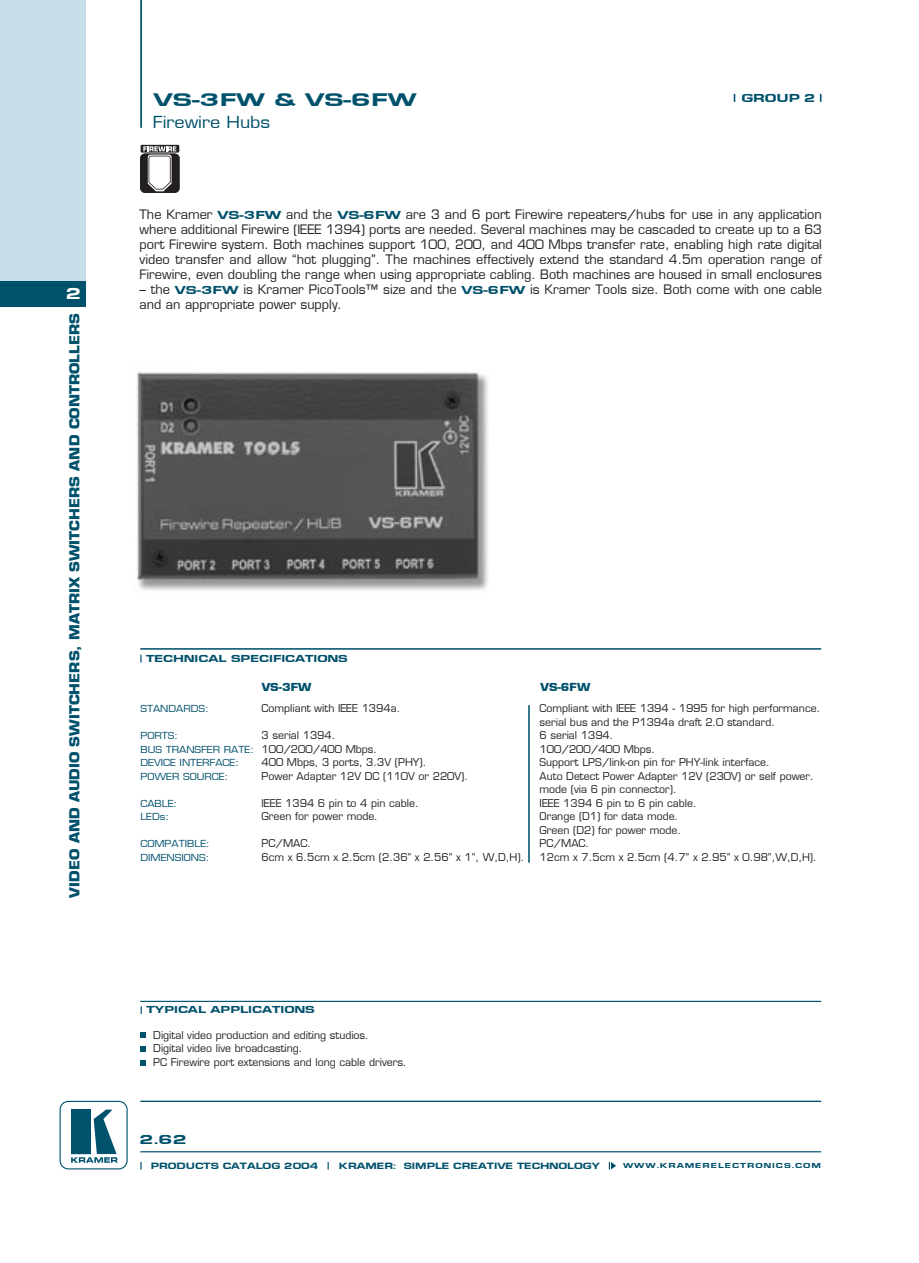
<style>
.page{position:relative;width:919px;height:1263px;background:#fff}
.page>*{position:absolute;margin:0;border:0;box-sizing:border-box;transform-origin:0 0}
.Products_name{font:800 18.9px "Eurose Wide";color:#00516c;scale:1.11 1}
.t1{font:800 16.5px "Eurose Wide";color:#fff}
.Product_full_name{font:500 16.2px "Eurostile";color:#00516c;scale:1.11 1}
.t2{font:900 13.5px "Eurostile";color:#00516c;scale:1.11 1}
.t3{font:800 13.5px "Eurose Wide";color:#00516c;scale:1.11 1}
.product_description{font:500 12.75px/15px "Eurostile";color:#231f20;text-align:justify}
.t4{font:800 12px "Eurose Wide";color:#00516c}
.Product_full_name-2{font:900 10.8px "Eurostile";color:#00516c;scale:1.11 1}
.technical_specifications_colomn2{font:500 10.5px/13.5px "Eurostile";color:#231f20}
.typical_application{font:500 10.5px "Eurostile";color:#231f20}
.t5{font:800 10.5px "Eurose Wide";color:#00516c}
.technical_specifications_-_colomn_1{font:500 9.45px/13.5px "Eurostile";color:#00516c;scale:1.11 1}
.t6{font:800 9.45px "Eurose Wide";color:#00516c;scale:.95 1}
.t7{font:800 7.5px "Eurose Wide";letter-spacing:.13em;color:#00516c}
.s1{font-family:"Eurose Wide";font-weight:800;font-size:12px;color:#00516c}
</style>
<div class="page">
<img style="left:136px;top:372px;width:352px;height:219px">
<hr style="left:140px;top:0;width:2px;height:128px;background:#00516c">
<hr style="left:140px;top:648px;width:681px;height:1px;background:#00516c">
<hr style="left:140px;top:1001px;width:681px;height:1px;background:#00516c">
<div style="left:0;top:0;width:85px;height:307px;background:#c6deea"></div>
<hr style="left:140px;top:1151px;width:681px;height:1px;background:#00516c">
<hr style="left:140px;top:1101px;width:681px;height:1px;background:#00516c">
<svg style="left:733px;top:94px;width:2px;height:8px"></svg>
<svg style="left:819px;top:94px;width:2px;height:8px"></svg>
<svg style="left:59px;top:1100px;width:69px;height:69px"></svg>
<div style="left:0;top:281px;width:85px;height:26px;background:#00516c"></div>
<svg style="left:327px;top:1162px;width:2px;height:7px"></svg>
<svg style="left:608px;top:1162px;width:8px;height:7px"></svg>
<svg style="left:140px;top:1032px;width:6px;height:6px"></svg>
<svg style="left:140px;top:1046px;width:6px;height:6px"></svg>
<svg style="left:140px;top:1060px;width:6px;height:5px"></svg>
<hr style="left:528px;top:705px;width:1px;height:158px;background:#00516c">
<svg style="left:141px;top:145px;width:38px;height:8px"></svg>
<div style="left:140px;top:154px;width:39px;height:39px;background:#231f20;border-radius:4px"></div>
<div style="left:140px;top:154px;width:39px;height:39px;border:1px solid #231f20;border-radius:4px"></div>
<svg style="left:143px;top:146px;width:33px;height:45px"></svg>
<p class="t1" style="left:66px;top:284px;width:17px">2</p>
<p class="t2" style="left:66px;top:897px;width:528px;rotate:-90deg">VIDEO AND AUDIO SWITCHERS, MATRIX SWITCHERS AND CONTROLLERS</p>
<p class="Products_name" style="left:153px;top:89px;width:238px">VS-3FW &amp; VS-6FW</p>
<p class="Product_full_name" style="left:153px;top:112px;width:107px">Firewire Hubs</p>
<p class="t4" style="left:741px;top:91px;width:76px">GROUP 2</p>
<p class="product_description" style="left:139px;top:207px;width:684px">The Kramer <span class="s1">VS-3FW</span> and the <span class="s1">VS-6FW</span> are 3 and 6 port Firewire repeaters/hubs for use in any application where additional Firewire (IEEE 1394) ports are needed. Several machines may be cascaded to create up to a 63 port Firewire system. Both machines support 100, 200, and 400 Mbps transfer rate, enabling high rate digital video transfer and allow “hot plugging”. The machines effectively extend the standard 4.5m operation range of Firewire, even doubling the range when using appropriate cabling. Both machines are housed in small enclosures</p>
<p class="product_description" style="left:139px;top:282px;width:684px">– the <span class="s1">VS-3FW</span> is Kramer PicoTools™ size and the <span class="s1">VS-6FW</span> is Kramer Tools size. Both come with one cable and an appropriate power supply.</p>
<p class="t5" style="left:146px;top:653px;width:203px">TECHNICAL SPECIFICATIONS</p>
<p class="technical_specifications_-_colomn_1" style="left:140px;top:702px;width:63px">STANDARDS:</p>
<p class="technical_specifications_-_colomn_1" style="left:140px;top:729px;width:35px">PORTS:</p>
<p class="technical_specifications_-_colomn_1" style="left:140px;top:742px;width:104px">BUS TRANSFER RATE:<br>DEVICE INTERFACE:</p>
<p class="technical_specifications_-_colomn_1" style="left:140px;top:769px;width:81px">POWER SOURCE:</p>
<p class="technical_specifications_-_colomn_1" style="left:140px;top:796px;width:35px">CABLE:</p>
<p class="technical_specifications_-_colomn_1" style="left:140px;top:810px;width:27px">LEDs:</p>
<p class="technical_specifications_-_colomn_1" style="left:140px;top:837px;width:64px">COMPATIBLE:</p>
<p class="technical_specifications_-_colomn_1" style="left:140px;top:850px;width:64px">DIMENSIONS:</p>
<p class="Product_full_name-2" style="left:262px;top:680px;width:46px">VS-3FW</p>
<p class="Product_full_name-2" style="left:540px;top:680px;width:46px">VS-6FW</p>
<p class="technical_specifications_colomn2" style="left:261px;top:702px;width:140px">Compliant with IEEE 1394a.</p>
<p class="technical_specifications_colomn2" style="left:261px;top:729px;width:75px">3 serial 1394.</p>
<p class="technical_specifications_colomn2" style="left:261px;top:742px;width:117px">100/200/400 Mbps.</p>
<p class="technical_specifications_colomn2" style="left:261px;top:756px;width:166px">400 Mbps, 3 ports, 3.3V (PHY).</p>
<p class="technical_specifications_colomn2" style="left:261px;top:769px;width:208px">Power Adapter 12V DC (110V or 220V).</p>
<p class="technical_specifications_colomn2" style="left:261px;top:796px;width:158px">IEEE 1394 6 pin to 4 pin cable.</p>
<p class="technical_specifications_colomn2" style="left:261px;top:810px;width:118px">Green for power mode.</p>
<p class="technical_specifications_colomn2" style="left:261px;top:837px;width:51px">PC/MAC.</p>
<p class="technical_specifications_colomn2" style="left:261px;top:850px;width:264px">6cm x 6.5cm x 2.5cm (2.36” x 2.56” x 1”, W,D,H).</p>
<p class="technical_specifications_colomn2" style="left:539px;top:702px;width:282px">Compliant with IEEE 1394 - 1995 for high performance. serial bus and the P1394a draft 2.0 standard.</p>
<p class="technical_specifications_colomn2" style="left:539px;top:729px;width:75px">6 serial 1394.</p>
<p class="technical_specifications_colomn2" style="left:539px;top:742px;width:117px">100/200/400 Mbps.</p>
<p class="technical_specifications_colomn2" style="left:539px;top:756px;width:232px">Support LPS/link-on pin for PHY-link interface.</p>
<p class="technical_specifications_colomn2" style="left:539px;top:769px;width:276px">Auto Detect Power Adapter 12V (230V) or self power. mode (via 6 pin connector).</p>
<p class="technical_specifications_colomn2" style="left:539px;top:796px;width:158px">IEEE 1394 6 pin to 6 pin cable.</p>
<p class="technical_specifications_colomn2" style="left:539px;top:810px;width:140px">Orange (D1) for data mode.</p>
<p class="technical_specifications_colomn2" style="left:539px;top:823px;width:143px">Green (D2) for power mode.</p>
<p class="technical_specifications_colomn2" style="left:539px;top:837px;width:51px">PC/MAC.</p>
<p class="technical_specifications_colomn2" style="left:539px;top:850px;width:279px">12cm x 7.5cm x 2.5cm (4.7” x 2.95” x 0.98”,W,D,H).</p>
<p class="t5" style="left:146px;top:1004px;width:170px">TYPICAL APPLICATIONS</p>
<p class="typical_application" style="left:153px;top:1029px;width:217px">Digital video production and editing studios.</p>
<p class="typical_application" style="left:153px;top:1042px;width:151px">Digital video live broadcasting.</p>
<p class="typical_application" style="left:153px;top:1056px;width:255px">PC Firewire port extensions and long cable drivers.</p>
<p class="t3" style="left:139px;top:1132px;width:45px">2.62</p>
<p class="t6" style="left:151px;top:1160px;width:178px">PRODUCTS CATALOG 2004</p>
<p class="t6" style="left:339px;top:1160px;width:276px">KRAMER: SIMPLE CREATIVE TECHNOLOGY</p>
<p class="t7" style="left:623px;top:1162px;width:199px">WWW.KRAMERELECTRONICS.COM</p>
</div>
